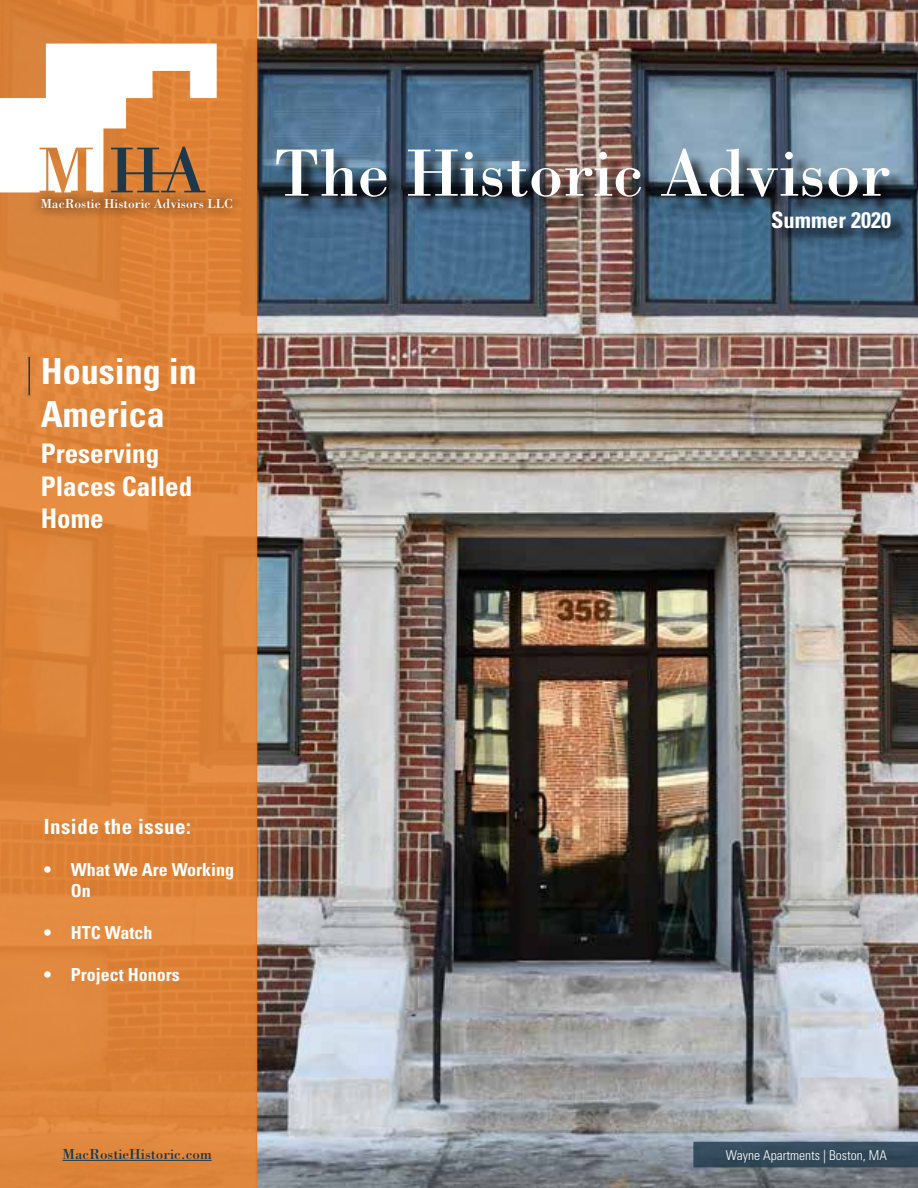
<style>
.page{position:relative;width:918px;height:1188px;background:#fff}
.page>*{position:absolute;margin:0;border:0;box-sizing:border-box;transform-origin:0 0}
.t1{font:69px "Bodoni Std";color:#fff}
.t2{font:700 condensed 36px/43.2px "Univers LT Std";color:#fff}
.t3{font:700 condensed 27px/32.4px "Univers LT Std";color:#fff}
.t4{font:700 condensed 22.5px "Univers LT Std";color:#fff}
.t5{font:700 condensed 21px "Univers LT Std";letter-spacing:.025em;color:#fff}
.t6{font:700 condensed 18px/21px "Univers LT Std";color:#fff}
.t7{font:15px "Bodoni Std";color:#1e384b}
.t8{font:13.5px "Bodoni Std";color:#fff}
.t9{font:300 condensed 13.5px "Univers LT Std";color:#fff}
</style>
<div class="page">
<img style="left:257px;top:0;width:661px;height:1188px">
<svg style="left:0;top:0;width:257px;height:1188px;background:#dd8338"></svg>
<div style="left:775px;top:214px;width:134px;height:31px;background:#000;opacity:.75"></div>
<svg style="left:0;top:44px;width:217px;height:148px"></svg>
<svg style="left:30px;top:187px;width:214px;height:33px;background:#c3783b"></svg>
<hr style="left:63px;top:1160px;width:149px;height:1px;background:#1e384b">
<div style="left:278px;top:151px;width:628px;height:65px;background:#000;opacity:.75"></div>
<hr style="left:29px;top:357px;width:1px;height:38px;background:#1e384b">
<svg style="left:693px;top:1142px;width:225px;height:25px;background:#334a5b"></svg>
<p class="t8" style="left:41px;top:195px;width:194px">MacRostie Historic Advisors LLC</p>
<h1 class="t1" style="left:274px;top:131px;width:619px">The Historic Advisor</h1>
<p class="t4" style="left:771px;top:206px;width:121px">Summer 2020</p>
<h2 class="t2" style="left:41px;top:349px;width:157px">Housing in<br>America</h2>
<h3 class="t3" style="left:41px;top:437px;width:153px">Preserving<br>Places Called<br>Home</h3>
<p class="t5" style="left:44px;top:813px;width:149px">Inside the issue:</p>
<p class="t6" style="left:71px;top:859px;width:165px;text-indent:-27px">• What We Are Working<br>On</p>
<p class="t6" style="left:44px;top:922px;width:110px">• HTC Watch</p>
<p class="t6" style="left:44px;top:964px;width:137px">• Project Honors</p>
<p class="t7" style="left:63px;top:1145px;width:151px">MacRostieHistoric.com</p>
<p class="t9" style="left:726px;top:1147px;width:162px">Wayne Apartments | Boston, MA</p>
</div>
